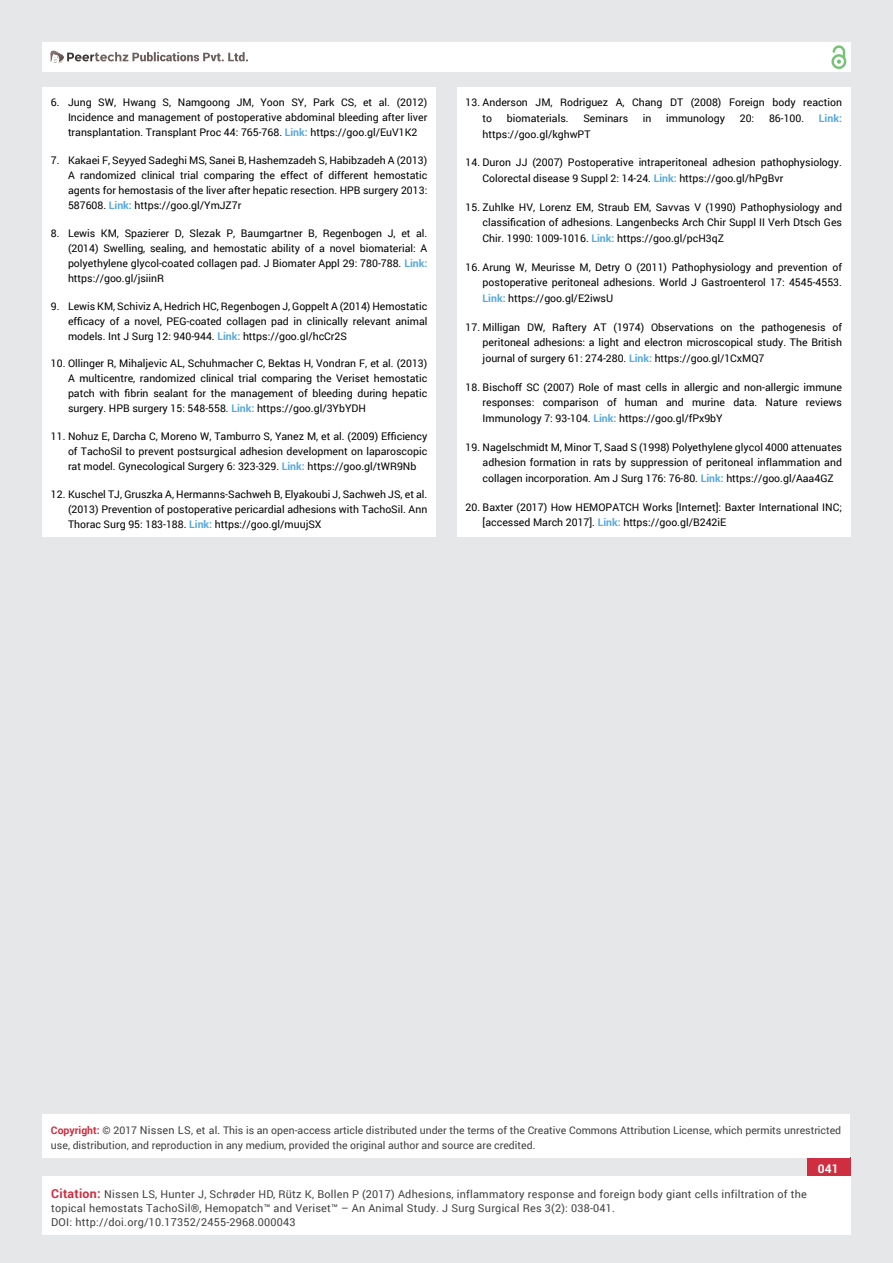
<style>
.page{position:relative;width:893px;height:1263px;background:#e6e7e8}
.page>*{position:absolute;margin:0;border:0;box-sizing:border-box;transform-origin:0 0}
.t1{font:700 12px "Roboto";color:#fff}
.t2{font:10.8px/14px "Roboto";letter-spacing:.02em;color:#414042}
.t3{font:10.5px/15px "Roboto";color:#000;text-align:justify}
.t4{font:10.5px/15px "Roboto";color:#414042}
.t5{font:700 10.5px "Roboto";color:#56a8dd}
.s1{font-weight:700;color:#56a8dd}
.s2{font-weight:700;color:#cf2e41}
.s3{font-size:10.8px}
.s4{color:#0e0e0e}
.s5{font-weight:700;font-size:12.45px;color:#cf2e41}
</style>
<div class="page">
<div style="left:42px;top:43px;width:808px;height:29px;background:#fff"></div>
<div style="left:831px;top:54px;width:15px;height:15px;border:2px solid #74c273;border-radius:50%"></div>
<svg style="left:831px;top:45px;width:15px;height:19px"></svg>
<div style="left:807px;top:1157px;width:43px;height:50px;background:#cf2e41"></div>
<svg style="left:49px;top:50px;width:199px;height:14px"></svg>
<div style="left:42px;top:1176px;width:809px;height:58px;background:#fff"></div>
<div style="left:42px;top:1114px;width:808px;height:44px;background:#fff"></div>
<div style="left:42px;top:87px;width:394px;height:450px;background:#fff"></div>
<div style="left:457px;top:87px;width:393px;height:450px;background:#fff"></div>
<p class="t3" style="left:68px;top:95px;width:361px;text-indent:-17px">6. Jung SW, Hwang S, Namgoong JM, Yoon SY, Park CS, et al. (2012)<br>Incidence and management of postoperative abdominal bleeding after liver transplantation. Transplant Proc 44: 765-768. <span class="s1">Link:</span> https://goo.gl/EuV1K2</p>
<p class="t3" style="left:68px;top:152px;width:361px;text-indent:-17px">7. Kakaei F, Seyyed Sadeghi MS, Sanei B, Hashemzadeh S, Habibzadeh A (2013)<br>A randomized clinical trial comparing the effect of different hemostatic agents for hemostasis of the liver after hepatic resection. HPB surgery 2013:<br>587608. <span class="s1">Link:</span> https://goo.gl/YmJZ7r</p>
<p class="t3" style="left:68px;top:225px;width:361px;text-indent:-17px">8. Lewis KM, Spazierer D, Slezak P, Baumgartner B, Regenbogen J, et al. (2014) Swelling, sealing, and hemostatic ability of a novel biomaterial: A polyethylene glycol-coated collagen pad. J Biomater Appl 29: 780-788. <span class="s1">Link: </span>https://goo.gl/jsiinR</p>
<p class="t3" style="left:68px;top:298px;width:361px;text-indent:-17px">9. Lewis KM, Schiviz A, Hedrich HC, Regenbogen J, Goppelt A (2014) Hemostatic efficacy of a novel, PEG-coated collagen pad in clinically relevant animal models. Int J Surg 12: 940-944. <span class="s1">Link:</span> https://goo.gl/hcCr2S</p>
<p class="t3" style="left:68px;top:356px;width:361px;text-indent:-17px">10. Ollinger R, Mihaljevic AL, Schuhmacher C, Bektas H, Vondran F, et al. (2013)<br>A multicentre, randomized clinical trial comparing the Veriset hemostatic patch with fibrin sealant for the management of bleeding during hepatic surgery. HPB surgery 15: 548-558. <span class="s1">Link:</span> https://goo.gl/3YbYDH</p>
<p class="t3" style="left:68px;top:428px;width:361px;text-indent:-17px">11. Nohuz E, Darcha C, Moreno W, Tamburro S, Yanez M, et al. (2009) Efficiency of TachoSil to prevent postsurgical adhesion development on laparoscopic rat model. Gynecological Surgery 6: 323-329. <span class="s1">Link:</span> https://goo.gl/tWR9Nb</p>
<p class="t3" style="left:68px;top:486px;width:361px;text-indent:-17px">12. Kuschel TJ, Gruszka A, Hermanns-Sachweh B, Elyakoubi J, Sachweh JS, et al. (2013) Prevention of postoperative pericardial adhesions with TachoSil. Ann Thorac Surg 95: 183-188. <span class="s1">Link:</span> https://goo.gl/muujSX</p>
<p class="t3" style="left:483px;top:94px;width:361px;line-height:15.8px;text-indent:-17px">13. Anderson JM, Rodriguez A, Chang DT (2008) Foreign body reaction to</p>
<p class="t3" style="left:507px;top:110px;width:63px">biomaterials.</p>
<p class="t3" style="left:583px;top:110px;width:46px">Seminars</p>
<p class="t3" style="left:643px;top:110px;width:10px">in</p>
<p class="t3" style="left:666px;top:110px;width:60px">immunology</p>
<p class="t3" style="left:740px;top:110px;width:16px">20:</p>
<p class="t3" style="left:769px;top:110px;width:37px">86-100.</p>
<p class="t5" style="left:819px;top:111px;width:25px">Link:</p>
<p class="t3" style="left:483px;top:126px;width:109px">https://goo.gl/kghwPT</p>
<p class="t3" style="left:483px;top:154px;width:361px;line-height:15.8px;text-indent:-17px">14. Duron JJ (2007) Postoperative intraperitoneal adhesion pathophysiology.<br>Colorectal disease 9 Suppl 2: 14-24. <span class="s1">Link:</span> https://goo.gl/hPgBvr</p>
<p class="t3" style="left:483px;top:199px;width:361px;line-height:15.8px;text-indent:-17px">15. Zuhlke HV, Lorenz EM, Straub EM, Savvas V (1990) Pathophysiology and classification of adhesions. Langenbecks Arch Chir Suppl II Verh Dtsch Ges Chir. 1990: 1009-1016. <span class="s1">Link:</span> https://goo.gl/pcH3qZ</p>
<p class="t3" style="left:483px;top:259px;width:361px;line-height:15.8px;text-indent:-17px">16. Arung W, Meurisse M, Detry O (2011) Pathophysiology and prevention of postoperative peritoneal adhesions. World J Gastroenterol 17: 4545-4553.<br><span class="s1">Link:</span> https://goo.gl/E2iwsU</p>
<p class="t3" style="left:483px;top:319px;width:361px;line-height:15.8px;text-indent:-17px">17. Milligan DW, Raftery AT (1974) Observations on the pathogenesis of peritoneal adhesions: a light and electron microscopical study. The British journal of surgery 61: 274-280. <span class="s1">Link:</span> https://goo.gl/1CxMQ7</p>
<p class="t3" style="left:483px;top:379px;width:361px;line-height:15.8px;text-indent:-17px">18. Bischoff SC (2007) Role of mast cells in allergic and non-allergic immune responses: comparison of human and murine data. Nature reviews Immunology 7: 93-104. <span class="s1">Link:</span> https://goo.gl/fPx9bY</p>
<p class="t3" style="left:483px;top:439px;width:361px;line-height:15.8px;text-indent:-17px">19. Nagelschmidt M, Minor T, Saad S (1998) Polyethylene glycol 4000 attenuates adhesion formation in rats by suppression of peritoneal inflammation and collagen incorporation. Am J Surg 176: 76-80. <span class="s1">Link:</span> https://goo.gl/Aaa4GZ</p>
<p class="t3" style="left:483px;top:499px;width:361px;line-height:15.8px;text-indent:-17px">20. Baxter (2017) How HEMOPATCH Works [Internet]: Baxter International INC; [accessed March 2017]. <span class="s1">Link:</span> https://goo.gl/B242iE</p>
<p class="t4" style="left:51px;top:1123px;width:792px"><span class="s2">Copyright:</span> © 2017 <span class="s3">Nissen LS</span>, et al<span class="s4">.</span> This is an open-access article distributed under the terms of the Creative Commons Attribution License, which permits unrestricted use, distribution, and reproduction in any medium, provided the original author and source are credited.</p>
<p class="t2" style="left:51px;top:1186px;width:757px"><span class="s5">Citation:</span> Nissen LS, Hunter J, Schrøder HD, Rütz K, Bollen P (2017) Adhesions, inflammatory response and foreign body giant cells infiltration of the topical hemostats TachoSil®, Hemopatch™ and Veriset™ – An Animal Study. J Surg Surgical Res 3(2): 038-041.<br>DOI: http://doi.org/10.17352/2455-2968.000043</p>
<p class="t1" style="left:818px;top:1161px;width:22px">041</p>
</div>
